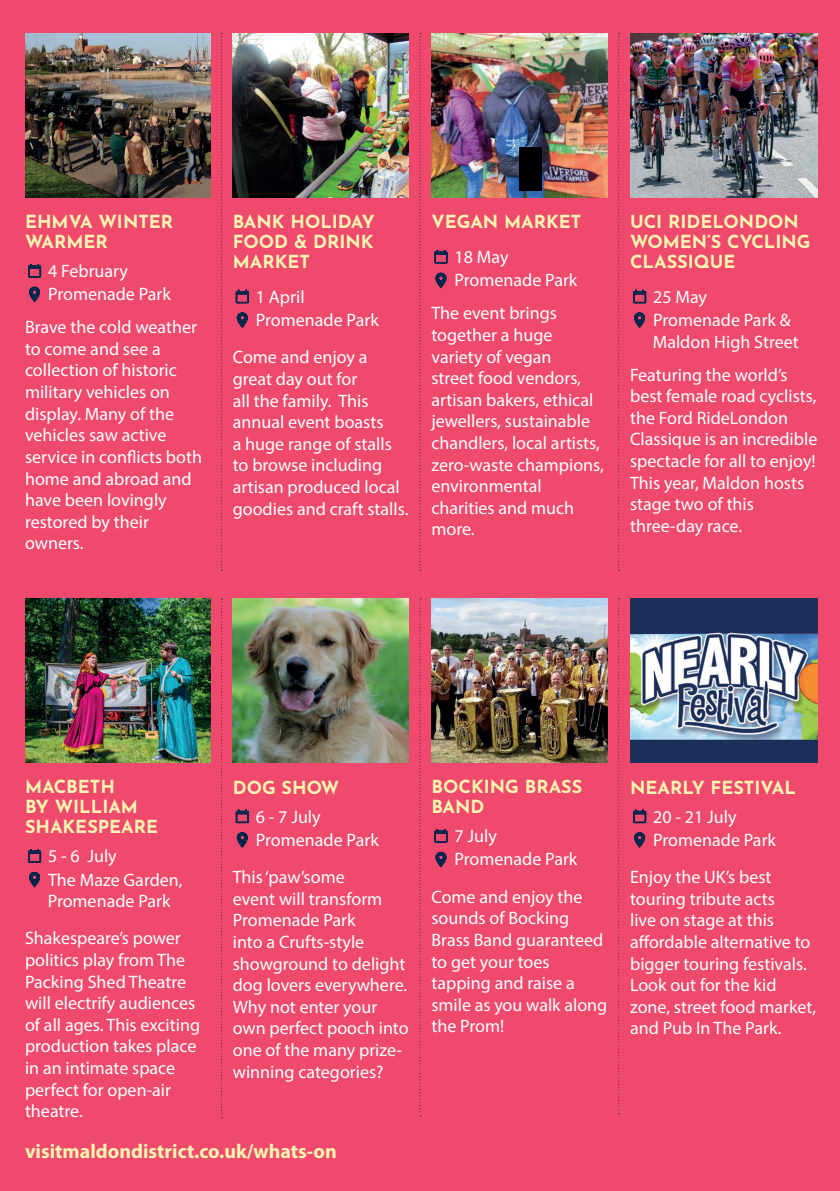
<style>
.page{position:relative;width:840px;height:1191px;background:#fff}
.page>*{position:absolute;margin:0;border:0;box-sizing:border-box;transform-origin:0 0}
.t1{font:700 20px "Myriad Pro";color:#faf6b0}
.t2{font:18px/21.6px "Myriad Pro";color:#fff}
.t3{font:700 18px/20px "Josefin Sans";color:#faf6b0}
.s1{font-family:"Myriad Pro";font-weight:400;color:#fff}
</style>
<div class="page">
<div style="left:0;top:0;width:839px;height:1191px;background:#ef4a6d"></div>
<svg style="left:221px;top:33px;width:1px;height:538px"></svg>
<svg style="left:419px;top:33px;width:2px;height:538px"></svg>
<img style="left:233px;top:33px;width:175px;height:165px">
<svg style="left:236px;top:290px;width:13px;height:13px"></svg>
<svg style="left:237px;top:312px;width:11px;height:16px"></svg>
<img style="left:431px;top:33px;width:176px;height:165px">
<svg style="left:434px;top:250px;width:13px;height:14px"></svg>
<svg style="left:435px;top:273px;width:11px;height:15px"></svg>
<img style="left:630px;top:33px;width:186px;height:165px">
<svg style="left:633px;top:290px;width:12px;height:13px"></svg>
<svg style="left:634px;top:312px;width:10px;height:16px"></svg>
<svg style="left:221px;top:599px;width:1px;height:519px"></svg>
<svg style="left:419px;top:598px;width:2px;height:518px"></svg>
<svg style="left:618px;top:33px;width:1px;height:538px"></svg>
<svg style="left:236px;top:809px;width:13px;height:14px"></svg>
<svg style="left:237px;top:832px;width:11px;height:15px"></svg>
<img style="left:233px;top:598px;width:175px;height:164px">
<svg style="left:434px;top:829px;width:13px;height:13px"></svg>
<svg style="left:435px;top:852px;width:11px;height:15px"></svg>
<img style="left:431px;top:598px;width:176px;height:164px">
<svg style="left:618px;top:598px;width:1px;height:516px"></svg>
<img style="left:25px;top:599px;width:185px;height:163px">
<svg style="left:633px;top:809px;width:12px;height:14px"></svg>
<svg style="left:634px;top:832px;width:10px;height:15px"></svg>
<img style="left:630px;top:598px;width:186px;height:164px">
<img style="left:25px;top:33px;width:185px;height:165px">
<svg style="left:28px;top:264px;width:13px;height:13px"></svg>
<svg style="left:29px;top:287px;width:11px;height:15px"></svg>
<svg style="left:28px;top:849px;width:13px;height:13px"></svg>
<svg style="left:29px;top:872px;width:11px;height:15px"></svg>
<div style="left:519px;top:147px;width:23px;height:43px;background:#000"></div>
<p class="t3" style="left:25px;top:209px;width:150px">EHMVA WINTER<br>WARMER</p>
<p class="t2" style="left:48px;top:259px;width:124px;line-height:23.2px">4 February<br>Promenade Park</p>
<p class="t2" style="left:25px;top:316px;width:178px">Brave the cold weather to come and see a collection of historic military vehicles on display. Many of the vehicles saw active service in conflicts both home and abroad and have been lovingly restored by their owners.</p>
<p class="t3" style="left:233px;top:209px;width:143px;text-align:justify">BANK HOLIDAY FOOD &amp; DRINK MARKET</p>
<p class="t2" style="left:256px;top:285px;width:124px;line-height:23.2px">1 April<br>Promenade Park</p>
<p class="t2" style="left:233px;top:346px;width:177px">Come and enjoy a great day out for<br>all the family. This annual event boasts<br>a huge range of stalls to browse including artisan produced local goodies and craft stalls.</p>
<p class="t3" style="left:454px;top:202px;width:128px;line-height:34.6px;text-indent:-23px">VEGAN MARKET<br><span class="s1">18 May</span></p>
<p class="t2" style="left:431px;top:263px;width:147px;line-height:33px;text-indent:23px">Promenade Park<br>The event brings</p>
<p class="t2" style="left:431px;top:324px;width:174px">together a huge variety of vegan<br>street food vendors, artisan bakers, ethical jewellers, sustainable chandlers, local artists, zero-waste champions, environmental charities and much more.</p>
<p class="t3" style="left:629px;top:209px;width:182px">UCI RIDELONDON<br>WOMEN’S CYCLING<br>CLASSIQUE</p>
<p class="t2" style="left:652px;top:285px;width:139px;line-height:23.2px">25 May<br>Promenade Park &amp;</p>
<p class="t2" style="left:629px;top:325px;width:170px;line-height:33px;text-indent:23px">Maldon High Street<br>Featuring the world’s</p>
<p class="t2" style="left:629px;top:385px;width:189px">best female road cyclists, the Ford RideLondon<br>Classique is an incredible spectacle for all to enjoy!<br>This year, Maldon hosts stage two of this three-day race.</p>
<p class="t3" style="left:25px;top:774px;width:135px">MACBETH<br>BY WILLIAM<br>SHAKESPEARE</p>
<p class="t2" style="left:48px;top:844px;width:136px;line-height:23.2px">5 - 6 July<br>The Maze Garden,</p>
<p class="t2" style="left:25px;top:882px;width:157px;line-height:37.4px;text-indent:23px">Promenade Park<br>Shakespeare’s power</p>
<p class="t2" style="left:25px;top:949px;width:176px">politics play from The<br>Packing Shed Theatre will electrify audiences of all ages. This exciting production takes place in an intimate space perfect for open-air theatre.</p>
<p class="t3" style="left:233px;top:770px;width:108px;line-height:29px;text-align:center">DOG SHOW<br><span class="s1">6 - 7 July</span></p>
<p class="t2" style="left:233px;top:820px;width:147px;line-height:37.4px;text-indent:23px">Promenade Park<br>This ‘paw’some</p>
<p class="t2" style="left:233px;top:887px;width:177px">event will transform<br>Promenade Park<br>into a Crufts-style showground to delight dog lovers everywhere.<br>Why not enter your own perfect pooch into one of the many prize&shy;winning categories?</p>
<p class="t1" style="left:25px;top:1137px;width:313px">visitmaldondistrict.co.uk/whats-on</p>
<p class="t3" style="left:431px;top:774px;width:152px">BOCKING BRASS<br>BAND</p>
<p class="t2" style="left:454px;top:824px;width:124px;line-height:23.2px">7 July<br>Promenade Park</p>
<p class="t2" style="left:431px;top:885px;width:177px">Come and enjoy the sounds of Bocking<br>Brass Band guaranteed to get your toes tapping and raise a smile as you walk along the Prom!</p>
<p class="t3" style="left:652px;top:770px;width:144px;line-height:29px;text-indent:-23px">NEARLY FESTIVAL<br><span class="s1">20 - 21 July</span></p>
<p class="t2" style="left:629px;top:821px;width:147px;line-height:37.4px;text-align:right">Promenade Park<br>Enjoy the UK’s best</p>
<p class="t2" style="left:629px;top:887px;width:187px">touring tribute acts<br>live on stage at this affordable alternative to bigger touring festivals.<br>Look out for the kid zone, street food market, and Pub In The Park.</p>
</div>
